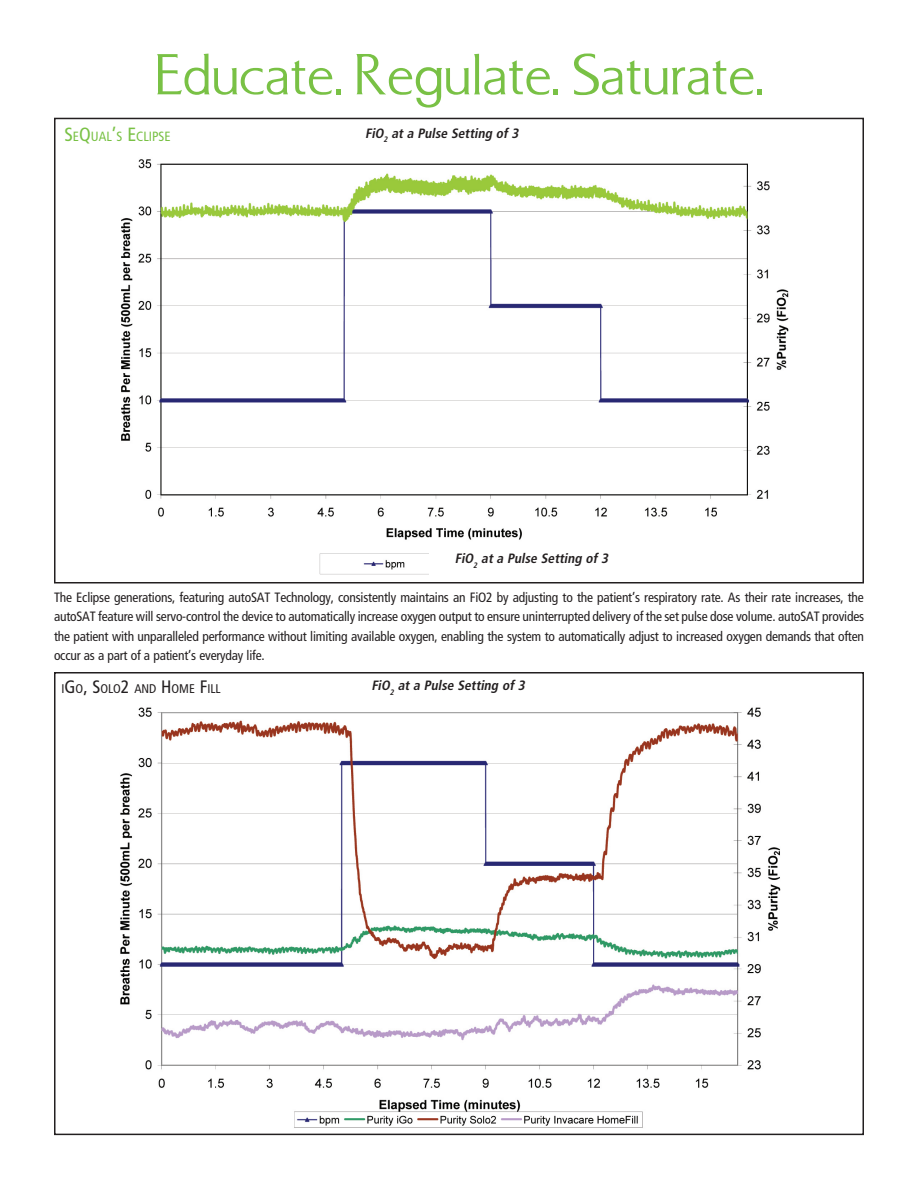
<style>
.page{position:relative;width:918px;height:1188px;background:#fff}
.page>*{position:absolute;margin:0;border:0;box-sizing:border-box;transform-origin:0 0}
.t1{font:54px "Basilea";color:#79c145}
.t2{font:condensed 13.5px/19.5px "Frutiger";letter-spacing:-.015em;color:#231f20;text-align:justify}
.t3{font:italic 700 condensed 13.5px "Frutiger";color:#231f20}
.t4{font:condensed 13.35px "Frutiger";color:#79c145}
.t5{font:condensed 12.6px "Frutiger";color:#231f20}
.s1{font-size:19.05px}
.s2{font-size:18px}
</style>
<div class="page">
<img style="left:120px;top:707px;width:661px;height:421px">
<div style="left:54px;top:672px;width:810px;height:463px;border:2px solid #231f20"></div>
<img style="left:120px;top:159px;width:669px;height:416px">
<div style="left:54px;top:118px;width:810px;height:466px;border:2px solid #231f20"></div>
<div style="left:429px;top:545px;width:214px;height:33px;background:#fff"></div>
<h1 class="t1" style="left:155px;top:44px;width:610px">Educate. Regulate. Saturate.</h1>
<p class="t4" style="left:64px;top:129px;width:108px"><span class="s1">S</span>E<span class="s1">Q</span>UAL<span class="s1">’</span>S <span class="s1">E</span>CLIPSE</p>
<p class="t3" style="left:365px;top:125px;width:158px">FiO<sub>2</sub> at a Pulse Setting of 3</p>
<p class="t3" style="left:455px;top:550px;width:158px">FiO<sub>2</sub> at a Pulse Setting of 3</p>
<p class="t2" style="left:54px;top:587px;width:812px">The Eclipse generations, featuring autoSAT Technology, consistently maintains an FiO2 by adjusting to the patient’s respiratory rate. As their rate increases, the autoSAT feature will servo-control the device to automatically increase oxygen output to ensure uninterrupted delivery of the set pulse dose volume. autoSAT provides the patient with unparalleled performance without limiting available oxygen, enabling the system to automatically adjust to increased oxygen demands that often occur as a part of a patient’s everyday life.</p>
<p class="t5" style="left:62px;top:682px;width:161px">I<span class="s2">G</span>O<span class="s2">, S</span>OLO<span class="s2">2</span> AND <span class="s2">H</span>OME <span class="s2">F</span>ILL</p>
<p class="t3" style="left:371px;top:678px;width:158px">FiO<sub>2</sub> at a Pulse Setting of 3</p>
</div>
